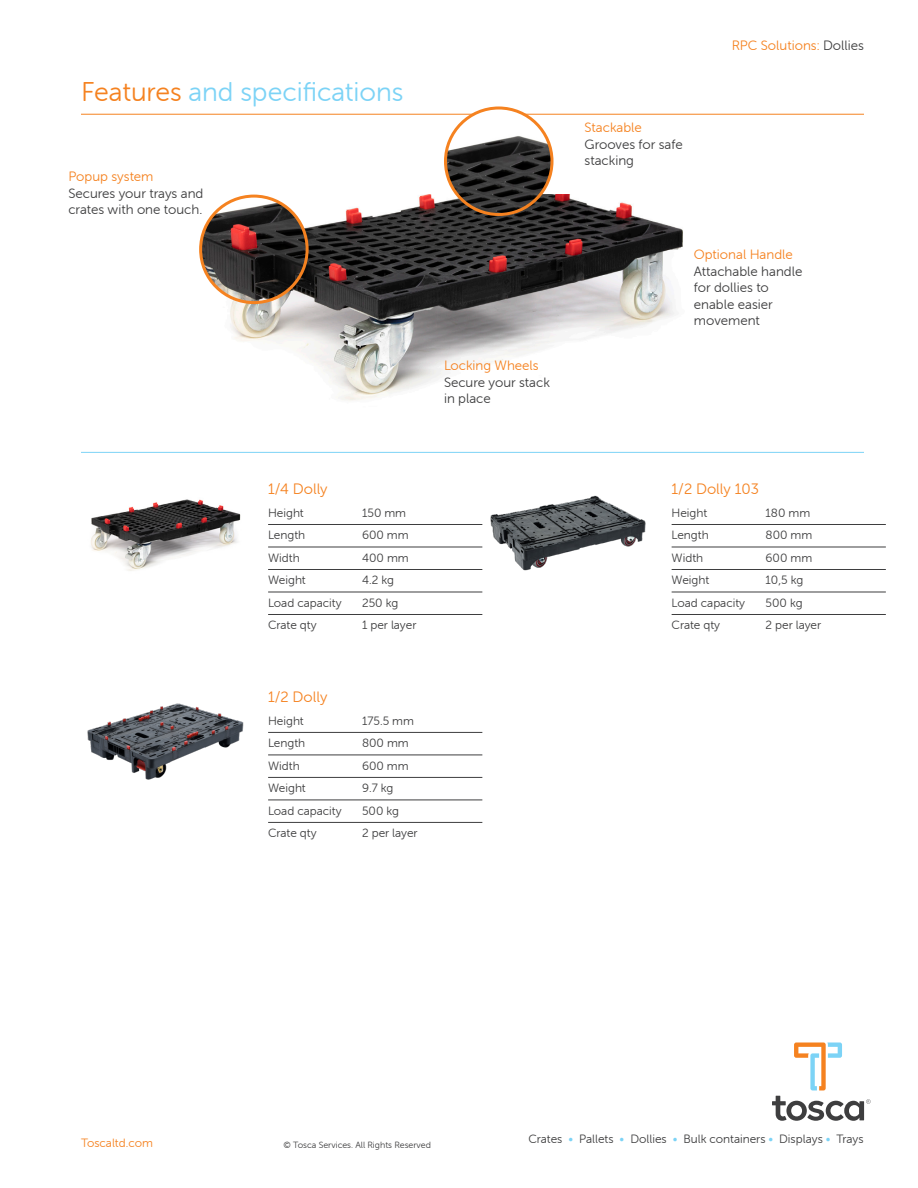
<style>
.page{position:relative;width:918px;height:1188px;background:#fff}
.page>*{position:absolute;margin:0;border:0;box-sizing:border-box;transform-origin:0 0}
.Back_side_headline{font:27px "Museo Sans Rounded 300";color:#7cd3f6}
.RPC{font:15px "Museo Sans Rounded 300";color:#f58220}
.Feature_copy{font:13.5px/16.5px "Museo Sans Rounded 300";color:#3e3e3f}
.Feature_header{font:13.5px "Museo Sans Rounded 300";color:#f58220}
.t1{font:12px "Museo Sans Rounded 300";color:#3e3e3f}
.t2{font:12px "Museo Sans Rounded 300";color:#f58220}
.t3{font:9px "Museo Sans Rounded 300";color:#3e3e3f}
.s1{color:#f58220}
.s2{color:#3e3e3f}
.s3{color:#7cd3f6}
</style>
<div class="page">
<img style="left:204px;top:195px;width:479px;height:206px">
<hr style="left:81px;top:114px;width:783px;height:1px;background:#f58220">
<hr style="left:81px;top:452px;width:783px;height:1px;background:#7cd3f6">
<img style="left:201px;top:196px;width:106px;height:107px;border-radius:53px">
<div style="left:199px;top:195px;width:110px;height:109px;border:3px solid #f58220;border-radius:50%"></div>
<img style="left:446px;top:108px;width:106px;height:106px;border-radius:53px">
<div style="left:444px;top:106px;width:110px;height:110px;border:3px solid #f58220;border-radius:50%"></div>
<hr style="left:268px;top:524px;width:214px;height:1px;background:#3e3e3f">
<hr style="left:268px;top:547px;width:214px;height:1px;background:#3e3e3f">
<hr style="left:268px;top:569px;width:214px;height:1px;background:#3e3e3f">
<hr style="left:268px;top:592px;width:214px;height:1px;background:#3e3e3f">
<hr style="left:268px;top:614px;width:214px;height:1px;background:#3e3e3f">
<svg style="left:794px;top:1042px;width:48px;height:48px"></svg>
<svg style="left:772px;top:1096px;width:99px;height:25px"></svg>
<img style="left:91px;top:499px;width:150px;height:72px">
<hr style="left:268px;top:732px;width:214px;height:1px;background:#3e3e3f">
<hr style="left:268px;top:755px;width:214px;height:1px;background:#3e3e3f">
<hr style="left:268px;top:777px;width:214px;height:1px;background:#3e3e3f">
<hr style="left:268px;top:800px;width:214px;height:1px;background:#3e3e3f">
<hr style="left:268px;top:822px;width:214px;height:1px;background:#3e3e3f">
<img style="left:87px;top:703px;width:157px;height:77px">
<hr style="left:672px;top:524px;width:214px;height:1px;background:#3e3e3f">
<hr style="left:672px;top:547px;width:214px;height:1px;background:#3e3e3f">
<hr style="left:672px;top:569px;width:214px;height:1px;background:#3e3e3f">
<hr style="left:672px;top:592px;width:214px;height:1px;background:#3e3e3f">
<hr style="left:672px;top:614px;width:214px;height:1px;background:#3e3e3f">
<img style="left:490px;top:495px;width:156px;height:76px">
<p class="Back_side_headline" style="left:81px;top:77px;width:324px"><span class="s1">Features</span> and specifications</p>
<p class="Feature_header" style="left:68px;top:169px;width:87px">Popup system</p>
<p class="Feature_copy" style="left:68px;top:185px;width:137px">Secures your trays and crates with one touch.</p>
<p class="Feature_header" style="left:444px;top:358px;width:96px">Locking Wheels</p>
<p class="Feature_copy" style="left:444px;top:374px;width:107px">Secure your stack in place</p>
<p class="RPC" style="left:268px;top:481px;width:61px">1/4 Dolly</p>
<p class="t1" style="left:268px;top:506px;width:37px">Height</p>
<p class="t1" style="left:362px;top:506px;width:46px">150 mm</p>
<p class="t1" style="left:268px;top:529px;width:39px">Length</p>
<p class="t1" style="left:362px;top:529px;width:48px">600 mm</p>
<p class="t1" style="left:268px;top:551px;width:33px">Width</p>
<p class="t1" style="left:362px;top:551px;width:48px">400 mm</p>
<p class="t1" style="left:268px;top:574px;width:39px">Weight</p>
<p class="t1" style="left:362px;top:574px;width:33px">4.2 kg</p>
<p class="t1" style="left:268px;top:596px;width:75px">Load capacity</p>
<p class="t1" style="left:362px;top:596px;width:38px">250 kg</p>
<p class="t1" style="left:268px;top:619px;width:50px">Crate qty</p>
<p class="t1" style="left:362px;top:619px;width:56px">1 per layer</p>
<p class="RPC" style="left:268px;top:689px;width:61px">1/2 Dolly</p>
<p class="t1" style="left:268px;top:714px;width:37px">Height</p>
<p class="t1" style="left:362px;top:714px;width:53px">175.5 mm</p>
<p class="t1" style="left:268px;top:737px;width:39px">Length</p>
<p class="t1" style="left:362px;top:737px;width:48px">800 mm</p>
<p class="t1" style="left:268px;top:759px;width:33px">Width</p>
<p class="t1" style="left:362px;top:759px;width:48px">600 mm</p>
<p class="t1" style="left:268px;top:782px;width:39px">Weight</p>
<p class="t1" style="left:362px;top:782px;width:33px">9.7 kg</p>
<p class="t1" style="left:268px;top:804px;width:75px">Load capacity</p>
<p class="t1" style="left:362px;top:804px;width:39px">500 kg</p>
<p class="t1" style="left:268px;top:827px;width:50px">Crate qty</p>
<p class="t1" style="left:362px;top:827px;width:57px">2 per layer</p>
<p class="Feature_header" style="left:585px;top:120px;width:59px">Stackable</p>
<p class="Feature_copy" style="left:585px;top:136px;width:100px">Grooves for safe stacking</p>
<p class="Feature_header" style="left:732px;top:38px;width:134px">RPC Solutions: <span class="s2">Dollies</span></p>
<p class="Feature_header" style="left:694px;top:248px;width:100px">Optional Handle</p>
<p class="Feature_copy" style="left:694px;top:263px;width:110px">Attachable handle for dollies to enable easier movement</p>
<p class="RPC" style="left:672px;top:481px;width:89px">1/2 Dolly 103</p>
<p class="t1" style="left:672px;top:506px;width:37px">Height</p>
<p class="t1" style="left:766px;top:506px;width:46px">180 mm</p>
<p class="t1" style="left:672px;top:529px;width:39px">Length</p>
<p class="t1" style="left:766px;top:529px;width:48px">800 mm</p>
<p class="t1" style="left:672px;top:551px;width:33px">Width</p>
<p class="t1" style="left:766px;top:551px;width:48px">600 mm</p>
<p class="t1" style="left:672px;top:574px;width:39px">Weight</p>
<p class="t1" style="left:766px;top:574px;width:39px">10,5 kg</p>
<p class="t1" style="left:672px;top:596px;width:75px">Load capacity</p>
<p class="t1" style="left:766px;top:596px;width:39px">500 kg</p>
<p class="t1" style="left:672px;top:619px;width:50px">Crate qty</p>
<p class="t1" style="left:766px;top:619px;width:57px">2 per layer</p>
<p class="t2" style="left:81px;top:1137px;width:73px">Toscaltd.com</p>
<p class="t3" style="left:284px;top:1140px;width:149px">© Tosca Services. All Rights Reserved</p>
<p class="t1" style="left:528px;top:1132px;width:337px">Crates <span class="s3">•</span> Pallets <span class="s3">•</span> Dollies <span class="s3">•</span> Bulk containers <span class="s3">•</span> Displays <span class="s3">•</span> Trays</p>
</div>
